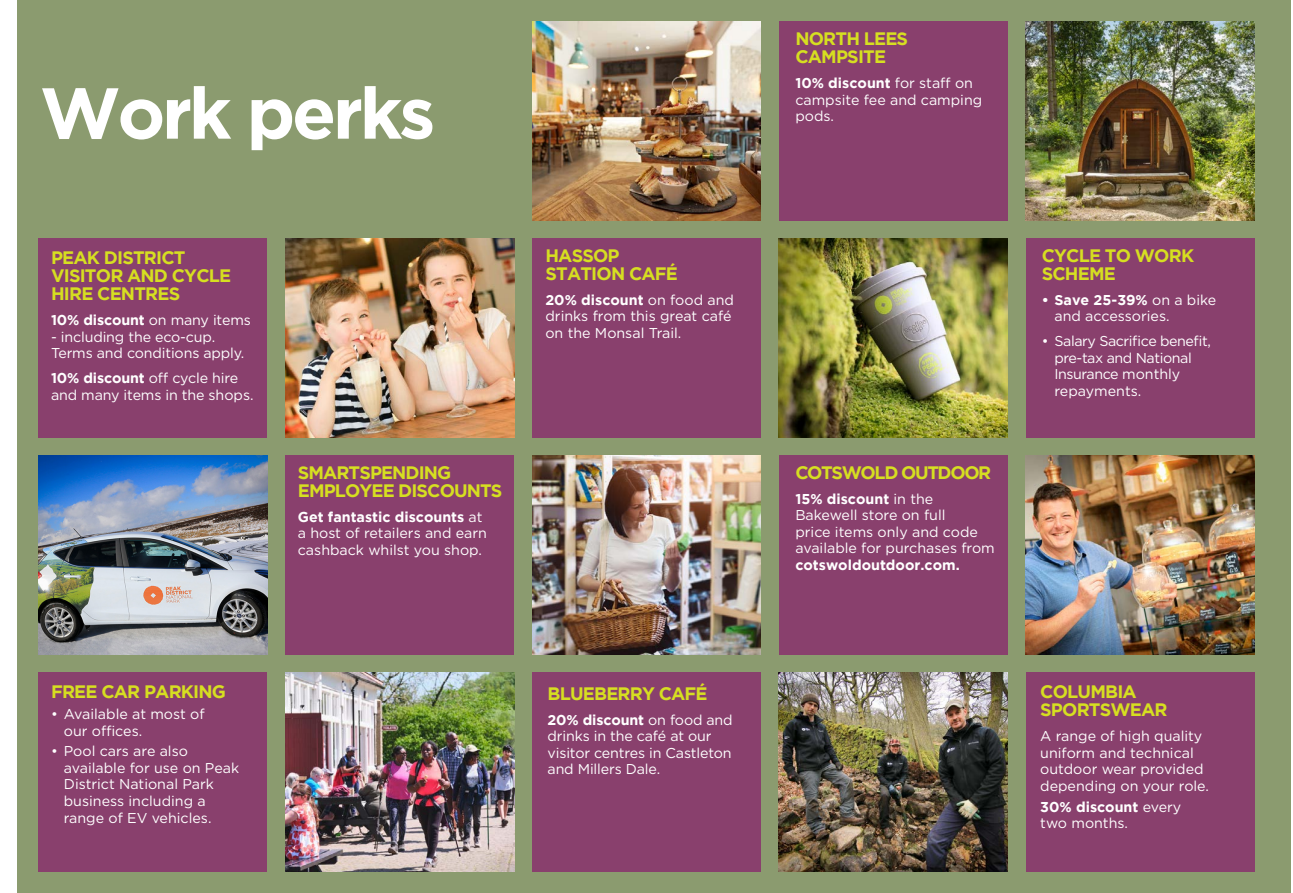
<style>
.page{position:relative;width:1293px;height:893px;background:#fff}
.page>*{position:absolute;margin:0;border:0;box-sizing:border-box;transform-origin:0 0}
.t1{font:700 72px "Gotham";letter-spacing:-.045em;color:#fff}
.t2{font:700 18px/18px "Gotham";letter-spacing:-.045em;color:#d6df21}
.t3{font:700 18px "Gotham";letter-spacing:-.075em;color:#d6df21}
.t4{font:14.25px/16.5px "Gotham";color:#fff}
.t5{font:14.25px/16.5px "Gotham";letter-spacing:-.03em;color:#fff}
.t6{font:700 14.25px "Gotham";letter-spacing:-.01em;color:#fff}
.s1{font-weight:400}
.s2{font-weight:700}
</style>
<div class="page">
<div style="left:17px;top:0;width:1273px;height:893px;background:#8b9b6f"></div>
<img style="left:532px;top:21px;width:229px;height:199px">
<div style="left:779px;top:21px;width:229px;height:199px;background:#89406d"></div>
<img style="left:1026px;top:21px;width:228px;height:199px">
<div style="left:38px;top:238px;width:229px;height:199px;background:#89406d"></div>
<img style="left:285px;top:238px;width:229px;height:199px">
<div style="left:532px;top:238px;width:229px;height:199px;background:#89406d"></div>
<img style="left:779px;top:238px;width:229px;height:199px">
<div style="left:1026px;top:238px;width:228px;height:199px;background:#89406d"></div>
<img style="left:38px;top:456px;width:229px;height:199px">
<div style="left:285px;top:455px;width:229px;height:200px;background:#89406d"></div>
<img style="left:532px;top:455px;width:229px;height:199px">
<div style="left:779px;top:455px;width:229px;height:200px;background:#89406d"></div>
<img style="left:1026px;top:455px;width:228px;height:200px">
<div style="left:38px;top:673px;width:229px;height:199px;background:#89406d"></div>
<img style="left:285px;top:673px;width:229px;height:199px">
<div style="left:532px;top:673px;width:229px;height:199px;background:#89406d"></div>
<img style="left:779px;top:673px;width:229px;height:199px">
<div style="left:1026px;top:673px;width:228px;height:199px;background:#89406d"></div>
<p class="t1" style="left:40px;top:72px;width:397px">Work perks</p>
<p class="t2" style="left:51px;top:249px;width:182px">PEAK DISTRICT<br>VISITOR AND CYCLE<br>HIRE CENTRES</p>
<p class="t6" style="left:51px;top:312px;width:201px">10% discount <span class="s1">on many items</span></p>
<p class="t4" style="left:51px;top:328px;width:195px">- including the eco-cup.<br>Terms and conditions apply.</p>
<p class="t4" style="left:51px;top:370px;width:204px"><span class="s2">10% discount</span> off cycle hire and many items in the shops.</p>
<p class="t2" style="left:298px;top:463px;width:206px">SMARTSPENDING<br>EMPLOYEE DISCOUNTS</p>
<p class="t4" style="left:298px;top:508px;width:191px"><span class="s2">Get fantastic discounts</span> at a host of retailers and earn cashback whilst you shop.</p>
<p class="t2" style="left:545px;top:246px;width:134px">HASSOP<br>STATION CAFÉ</p>
<p class="t4" style="left:545px;top:291px;width:190px"><span class="s2">20% discount</span> on food and drinks from this great café</p>
<p class="t4" style="left:545px;top:324px;width:137px">on the Monsal Trail.</p>
<p class="t2" style="left:51px;top:683px;width:176px">FREE CAR PARKING</p>
<p class="t4" style="left:64px;top:706px;width:142px;text-indent:-13px">• Available at most of our offices.</p>
<p class="t4" style="left:64px;top:743px;width:177px;text-indent:-13px">• Pool cars are also available for use on Peak<br>District National Park business including a range of EV vehicles.</p>
<p class="t2" style="left:547px;top:684px;width:162px">BLUEBERRY CAFÉ</p>
<p class="t4" style="left:547px;top:711px;width:187px"><span class="s2">20% discount</span> on food and drinks in the café at our visitor centres in Castleton and Millers Dale.</p>
<p class="t2" style="left:795px;top:29px;width:114px">NORTH LEES<br>CAMPSITE</p>
<p class="t4" style="left:795px;top:74px;width:188px"><span class="s2">10% discount</span> for staff on campsite fee and camping pods.</p>
<p class="t3" style="left:795px;top:462px;width:197px">COTSWOLD OUTDOOR</p>
<p class="t4" style="left:795px;top:490px;width:201px"><span class="s2">15% discount</span> in the<br>Bakewell store on full<br>price items only and code available for purchases from <span class="s2">cotswoldoutdoor.com.</span></p>
<p class="t2" style="left:1041px;top:246px;width:154px">CYCLE TO WORK<br>SCHEME</p>
<p class="t4" style="left:1054px;top:291px;width:163px;text-indent:-13px"><span class="s2">• Save 25-39%</span> on a bike and accessories.</p>
<p class="t5" style="left:1054px;top:333px;width:158px;text-indent:-13px">• Salary Sacrifice benefit, pre-tax and National<br>Insurance monthly repayments.</p>
<p class="t2" style="left:1040px;top:683px;width:129px">COLUMBIA<br>SPORTSWEAR</p>
<p class="t4" style="left:1040px;top:728px;width:170px">A range of high quality uniform and technical outdoor wear provided depending on your role.</p>
<p class="t4" style="left:1040px;top:798px;width:143px"><span class="s2">30% discount</span> every two months.</p>
</div>
